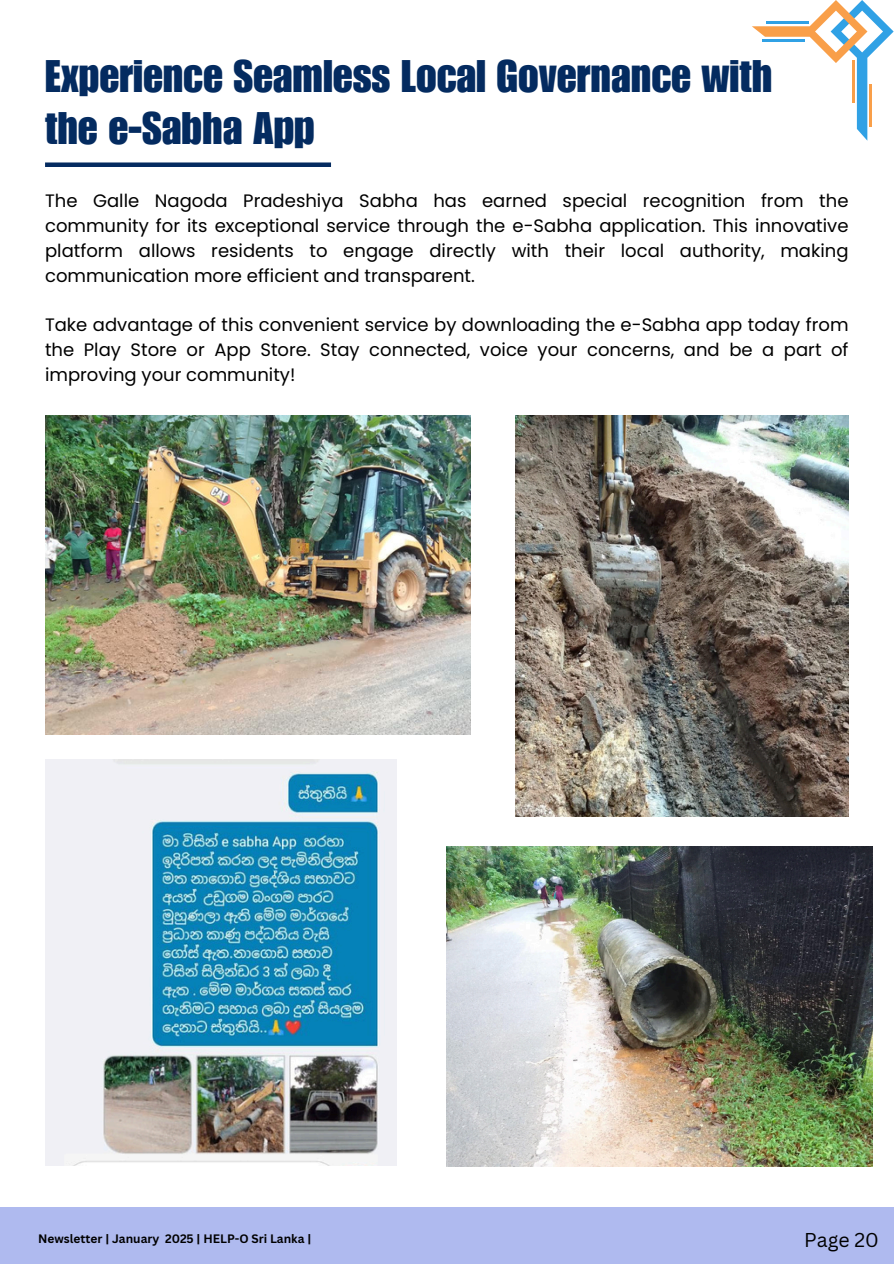
<style>
.page{position:relative;width:894px;height:1264px;background:#fff}
.page>*{position:absolute;margin:0;border:0;box-sizing:border-box;transform-origin:0 0}
.t1{font:44.4px/52.8px "Impact LT Std";color:#042b60}
.t2{font:19.5px "Canva Sans";color:#000}
.t3{font:18px/24.8px "Poppins";color:#000;text-align:justify}
.t4{font:700 12px "Canva Sans";color:#000}
</style>
<div class="page">
<div style="left:45px;top:162px;width:286px;height:5px;background:#042b60"></div>
<img style="left:45px;top:415px;width:425px;height:319px">
<img style="left:446px;top:846px;width:426px;height:319px">
<img style="left:515px;top:415px;width:333px;height:401px">
<img style="left:45px;top:759px;width:351px;height:406px">
<div style="left:0;top:1206px;width:893px;height:57px;background:#afbaef"></div>
<svg style="left:752px;top:0;width:141px;height:141px"></svg>
<hr style="left:762px;top:40px;width:42px;height:2px;background:#30a1e5">
<hr style="left:765px;top:21px;width:43px;height:2px;background:#30a1e5">
<hr style="left:852px;top:60px;width:2px;height:43px;background:#f99f49">
<hr style="left:868px;top:84px;width:3px;height:42px;background:#f99f49">
<h1 class="t1" style="left:45px;top:56px;width:728px">Experience Seamless Local Governance with the e-Sabha App</h1>
<p class="t3" style="left:45px;top:189px;width:804px">The Galle Nagoda Pradeshiya Sabha has earned special recognition from the community for its exceptional service through the e-Sabha application. This innovative platform allows residents to engage directly with their local authority, making communication more efficient and transparent.</p>
<p class="t3" style="left:45px;top:312px;width:804px">Take advantage of this convenient service by downloading the e-Sabha app today from the Play Store or App Store. Stay connected, voice your concerns, and be a part of improving your community!</p>
<p class="t4" style="left:38px;top:1230px;width:274px">Newsletter | January 2025 | HELP-O Sri Lanka |</p>
<p class="t2" style="left:804px;top:1226px;width:76px">Page 20</p>
</div>
